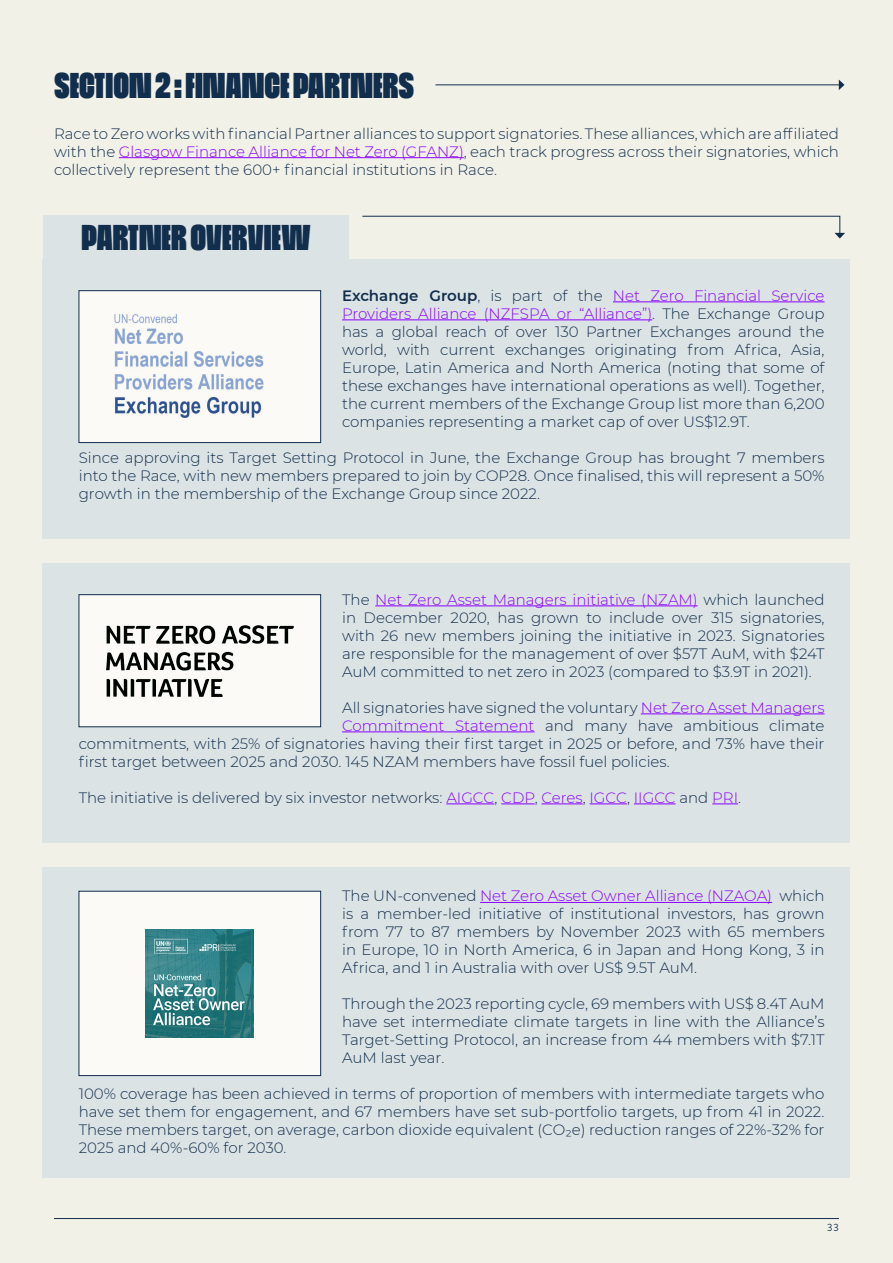
<style>
.page{position:relative;width:893px;height:1263px;background:#f2f1e8}
.page>*{position:absolute;margin:0;border:0;box-sizing:border-box;transform-origin:0 0}
.t1{font:36px "Cinderblock 50";color:#122e4d}
.t2{font:300 15px/18px "Montserrat";color:#122e4d;text-align:justify}
.t3{font:10.5px "Atten New";color:#112e4d}
.s1{color:#8900ff}
.s2{font-weight:600}
</style>
<div class="page">
<hr style="left:54px;top:1218px;width:785px;height:1px;background:#112e4d">
<hr style="left:119px;top:157px;width:345px;height:1px;background:#8900ff">
<hr style="left:435px;top:85px;width:405px;height:1px;background:#112e4d">
<svg style="left:839px;top:80px;width:5px;height:10px"></svg>
<div style="left:43px;top:259px;width:807px;height:280px;background:#dce3e5"></div>
<hr style="left:613px;top:301px;width:211px;height:1px;background:#8900ff">
<hr style="left:342px;top:319px;width:310px;height:1px;background:#8900ff">
<div style="left:43px;top:563px;width:807px;height:280px;background:#dce3e5"></div>
<div style="left:79px;top:290px;width:242px;height:153px;background:#fbfaf6;border:1px solid #122e4d"></div>
<div style="left:79px;top:594px;width:242px;height:133px;background:#fbfaf6;border:1px solid #122e4d"></div>
<hr style="left:375px;top:605px;width:323px;height:1px;background:#8900ff">
<hr style="left:641px;top:713px;width:183px;height:1px;background:#8900ff">
<hr style="left:342px;top:731px;width:193px;height:1px;background:#8900ff">
<hr style="left:446px;top:803px;width:48px;height:1px;background:#8900ff">
<hr style="left:501px;top:803px;width:34px;height:1px;background:#8900ff">
<hr style="left:541px;top:803px;width:42px;height:1px;background:#8900ff">
<hr style="left:590px;top:803px;width:37px;height:1px;background:#8900ff">
<hr style="left:634px;top:803px;width:42px;height:1px;background:#8900ff">
<svg style="left:712px;top:803px;width:26px;height:1px"></svg>
<img style="left:114px;top:314px;width:150px;height:104px">
<img style="left:106px;top:625px;width:187px;height:71px">
<div style="left:43px;top:867px;width:807px;height:311px;background:#dce3e5"></div>
<div style="left:79px;top:891px;width:242px;height:185px;background:#fbfaf6;border:1px solid #122e4d"></div>
<hr style="left:480px;top:902px;width:292px;height:1px;background:#8900ff">
<img style="left:146px;top:929px;width:108px;height:108px">
<div style="left:44px;top:215px;width:305px;height:44px;background:#dce3e5"></div>
<svg style="left:362px;top:216px;width:483px;height:23px"></svg>
<p class="t1" style="left:54px;top:66px;width:362px">SECTION 2 : FINANCE PARTNERS</p>
<p class="t2" style="left:54px;top:124px;width:786px">Race to Zero works with financial Partner alliances to support signatories. These alliances, which are affiliated with the <span class="s1">Glasgow Finance Alliance for Net Zero (GFANZ)</span>, each track progress across their signatories, which collectively represent the 600+ financial institutions in Race.</p>
<p class="t1" style="left:82px;top:218px;width:231px">PARTNER OVERVIEW</p>
<p class="t2" style="left:342px;top:286px;width:484px"><span class="s2">Exchange Group</span>, is part of the <span class="s1">Net Zero Financial Service Providers Alliance (NZFSPA or “Alliance”)</span>. The Exchange Group has a global reach of over 130 Partner Exchanges around the world, with current exchanges originating from Africa, Asia, Europe, Latin America and North America (noting that some of these exchanges have international operations as well). Together, the current members of the Exchange Group list more than 6,200 companies representing a market cap of over US$12.9T.</p>
<p class="t2" style="left:79px;top:448px;width:747px">Since approving its Target Setting Protocol in June, the Exchange Group has brought 7 members into the Race, with new members prepared to join by COP28. Once finalised, this will represent a 50% growth in the membership of the Exchange Group since 2022.</p>
<p class="t2" style="left:342px;top:590px;width:484px">The <span class="s1">Net Zero Asset Managers initiative (NZAM)</span> which launched in December 2020, has grown to include over 315 signatories, with 26 new members joining the initiative in 2023. Signatories are responsible for the management of over $57T AuM, with $24T AuM committed to net zero in 2023 (compared to $3.9T in 2021).</p>
<p class="t2" style="left:342px;top:698px;width:484px">All signatories have signed the voluntary <span class="s1">Net Zero Asset Managers</span></p>
<p class="t2" style="left:342px;top:716px;width:484px"><span class="s1">Commitment Statement</span> and many have ambitious climate</p>
<p class="t2" style="left:79px;top:734px;width:747px">commitments, with 25% of signatories having their first target in 2025 or before, and 73% have their</p>
<p class="t2" style="left:79px;top:752px;width:592px">first target between 2025 and 2030. 145 NZAM members have fossil fuel policies.</p>
<p class="t2" style="left:79px;top:788px;width:664px">The initiative is delivered by six investor networks: <span class="s1">AIGCC</span>, <span class="s1">CDP</span>, <span class="s1">Ceres</span>, <span class="s1">IGCC</span>, <span class="s1">IIGCC</span> and <span class="s1">PRI</span>.</p>
<p class="t2" style="left:342px;top:886px;width:484px">The UN-convened <span class="s1">Net Zero Asset Owner Alliance (NZAOA)</span> which is a member-led initiative of institutional investors, has grown from 77 to 87 members by November 2023 with 65 members in Europe, 10 in North America, 6 in Japan and Hong Kong, 3 in Africa, and 1 in Australia with over US$ 9.5T AuM.</p>
<p class="t2" style="left:342px;top:994px;width:484px">Through the 2023 reporting cycle, 69 members with US$ 8.4T AuM have set intermediate climate targets in line with the Alliance’s Target-Setting Protocol, an increase from 44 members with $7.1T AuM last year.</p>
<p class="t2" style="left:79px;top:1084px;width:747px">100% coverage has been achieved in terms of proportion of members with intermediate targets who have set them for engagement, and 67 members have set sub-portfolio targets, up from 41 in 2022.<br>These members target, on average, carbon dioxide equivalent (CO2e) reduction ranges of 22%-32% for 2025 and 40%-60% for 2030.</p>
<p class="t3" style="left:827px;top:1221px;width:13px">33</p>
</div>
